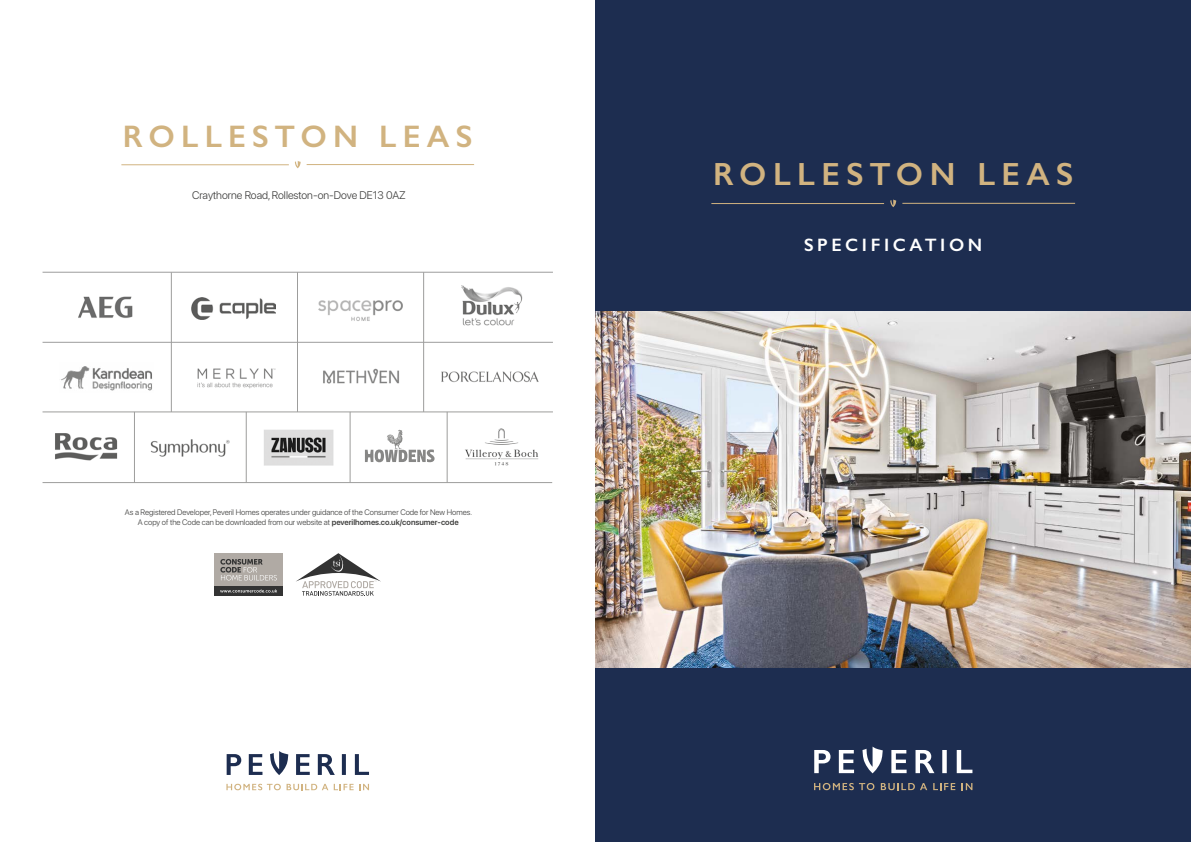
<style>
.page{position:relative;width:1191px;height:842px;background:#fff}
.page>*{position:absolute;margin:0;border:0;box-sizing:border-box;transform-origin:0 0}
.t1{font:600 32.2px "Gill Sans";letter-spacing:.2em;color:#d1b380}
.t2{font:600 31.2px "Gill Sans";letter-spacing:.2em;color:#d1b380}
.t3{font:600 18px "Gill Sans";letter-spacing:.2em;color:#fff}
.t4{font:300 11px "SF Pro Display";color:#3c3c3b}
.t5{font:300 8px/10px "SF Pro Display";color:#3c3c3b;text-align:center}
.s1{font-weight:600}
</style>
<div class="page">
<div style="left:595px;top:0;width:596px;height:842px;background:#1d2d50"></div>
<img style="left:595px;top:312px;width:596px;height:355px">
<div style="left:214px;top:586px;width:69px;height:10px;background:#333"></div>
<svg style="left:220px;top:589px;width:57px;height:3px"></svg>
<div style="left:214px;top:553px;width:69px;height:33px;background:#b0aaa4"></div>
<svg style="left:220px;top:559px;width:57px;height:21px"></svg>
<svg style="left:296px;top:553px;width:85px;height:43px"></svg>
<img style="left:78px;top:296px;width:55px;height:22px">
<img style="left:191px;top:297px;width:84px;height:22px">
<img style="left:461px;top:285px;width:62px;height:41px">
<img style="left:61px;top:366px;width:91px;height:25px">
<img style="left:436px;top:371px;width:107px;height:41px">
<img style="left:55px;top:433px;width:63px;height:28px">
<img style="left:150px;top:439px;width:80px;height:18px">
<hr style="left:43px;top:342px;width:510px;height:1px;background:#9d9d9c">
<hr style="left:43px;top:412px;width:510px;height:1px;background:#9d9d9c">
<hr style="left:43px;top:482px;width:509px;height:1px;background:#9d9d9c">
<hr style="left:43px;top:272px;width:510px;height:1px;background:#9d9d9c">
<hr style="left:297px;top:272px;width:1px;height:140px;background:#9d9d9c">
<div style="left:297px;top:342px;width:128px;height:70px;background:#fff"></div>
<img style="left:323px;top:368px;width:76px;height:16px">
<div style="left:170px;top:342px;width:128px;height:70px;background:#fff"></div>
<img style="left:197px;top:368px;width:79px;height:21px">
<div style="left:234px;top:412px;width:127px;height:70px;background:#fff"></div>
<img style="left:264px;top:429px;width:70px;height:37px">
<img style="left:318px;top:300px;width:85px;height:21px">
<img style="left:465px;top:428px;width:74px;height:38px">
<svg style="left:365px;top:430px;width:69px;height:32px"></svg>
<hr style="left:171px;top:272px;width:1px;height:140px;background:#9d9d9c">
<hr style="left:423px;top:272px;width:1px;height:140px;background:#9d9d9c">
<hr style="left:134px;top:412px;width:1px;height:71px;background:#9d9d9c">
<hr style="left:246px;top:412px;width:1px;height:71px;background:#9d9d9c">
<hr style="left:350px;top:412px;width:1px;height:71px;background:#9d9d9c">
<hr style="left:447px;top:412px;width:1px;height:71px;background:#9d9d9c">
<svg style="left:890px;top:199px;width:6px;height:8px"></svg>
<hr style="left:902px;top:203px;width:173px;height:1px;background:#d1b380">
<hr style="left:711px;top:203px;width:173px;height:1px;background:#d1b380">
<svg style="left:295px;top:161px;width:6px;height:7px"></svg>
<hr style="left:307px;top:164px;width:167px;height:1px;background:#d1b380">
<hr style="left:121px;top:165px;width:168px;height:1px;background:#d1b380">
<svg style="left:226px;top:784px;width:102px;height:6px"></svg>
<svg style="left:334px;top:784px;width:19px;height:6px"></svg>
<svg style="left:359px;top:784px;width:10px;height:6px"></svg>
<svg style="left:227px;top:751px;width:142px;height:24px"></svg>
<svg style="left:814px;top:783px;width:60px;height:7px"></svg>
<svg style="left:880px;top:783px;width:47px;height:7px"></svg>
<svg style="left:933px;top:783px;width:22px;height:7px"></svg>
<svg style="left:961px;top:783px;width:11px;height:7px"></svg>
<svg style="left:814px;top:746px;width:158px;height:27px"></svg>
<h2 class="t2" style="left:123px;top:117px;width:351px">ROLLESTON LEAS</h2>
<h3 class="t4" style="left:192px;top:189px;width:215px">Craythorne Road, Rolleston-on-Dove DE13 0AZ</h3>
<p class="t5" style="left:125px;top:507px;width:349px">As a Registered Developer, Peveril Homes operates under guidance of the Consumer Code for New Homes.<br>A copy of the Code can be downloaded from our website at <span class="s1">peverilhomes.co.uk/consumer-code</span></p>
<h1 class="t1" style="left:713px;top:155px;width:362px">ROLLESTON LEAS</h1>
<h3 class="t3" style="left:804px;top:234px;width:180px">SPECIFICATION</h3>
</div>
